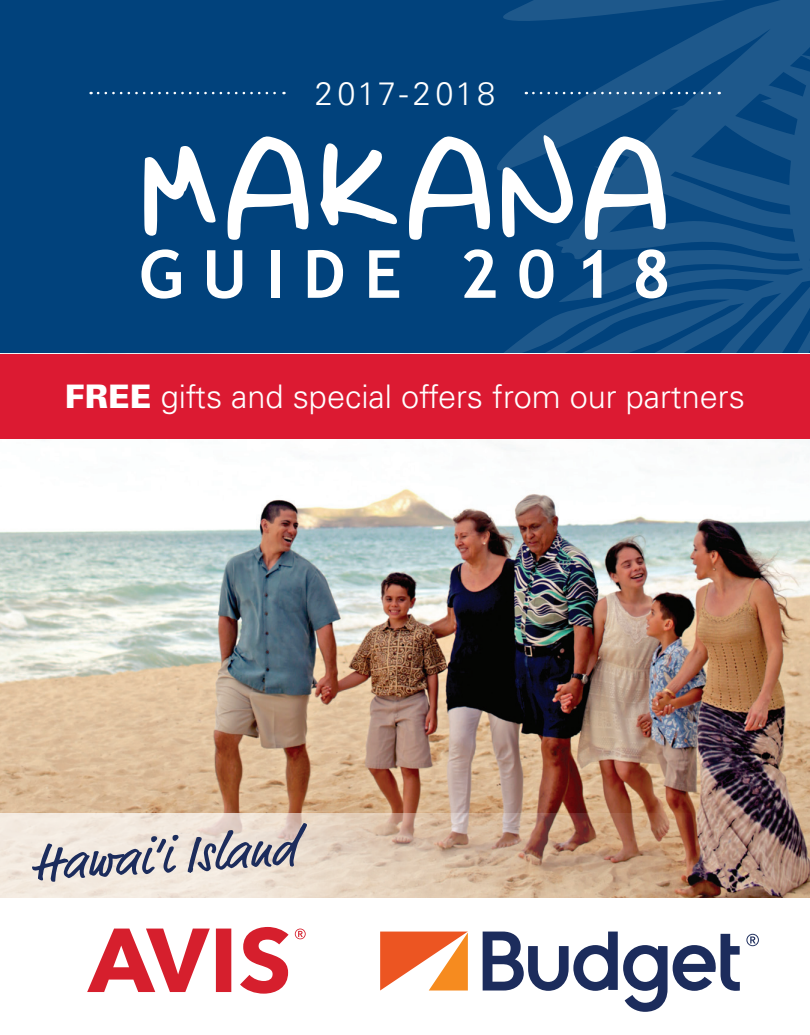
<style>
.page{position:relative;width:810px;height:1035px;background:#fff}
.page>*{position:absolute;margin:0;border:0;box-sizing:border-box;transform-origin:0 0}
.t1{font:151px "Shazi Hand";letter-spacing:.05em;color:#fff}
.t2{font:700 66.5px "Trebuchet MS";letter-spacing:.28em;color:#fff}
.t3{font:52px "Market Pro";color:#1c2c5c}
.t4{font:300 32.5px "Univers LT Std";color:#fff}
.t5{font:300 32.5px "Univers LT Std";letter-spacing:.085em;color:#fff}
.s1{font-weight:900}
</style>
<div class="page">
<div style="left:0;top:0;width:810px;height:898px;background:#01427c"></div>
<svg style="left:464px;top:0;width:346px;height:354px"></svg>
<img style="left:0;top:438px;width:810px;height:375px">
<svg style="left:87px;top:927px;width:219px;height:67px"></svg>
<svg style="left:380px;top:932px;width:88px;height:59px"></svg>
<svg style="left:483px;top:932px;width:276px;height:80px"></svg>
<div style="left:0;top:354px;width:810px;height:84px;background:#dc1a32"></div>
<img style="left:0;top:813px;width:810px;height:85px">
<svg style="left:98px;top:92px;width:186px;height:2px"></svg>
<svg style="left:533px;top:92px;width:187px;height:2px"></svg>
<p class="t5" style="left:315px;top:74px;width:182px">2017-2018</p>
<p class="t1" style="left:142px;top:120px;width:528px">MAKANA</p>
<p class="t2" style="left:139px;top:233px;width:534px">GUIDE 2018</p>
<p class="t4" style="left:65px;top:377px;width:682px"><span class="s1">FREE</span> gifts and special offers from our partners</p>
<p class="t3" style="left:31px;top:827px;width:266px;rotate:-3deg">Hawai‘i Island</p>
</div>
